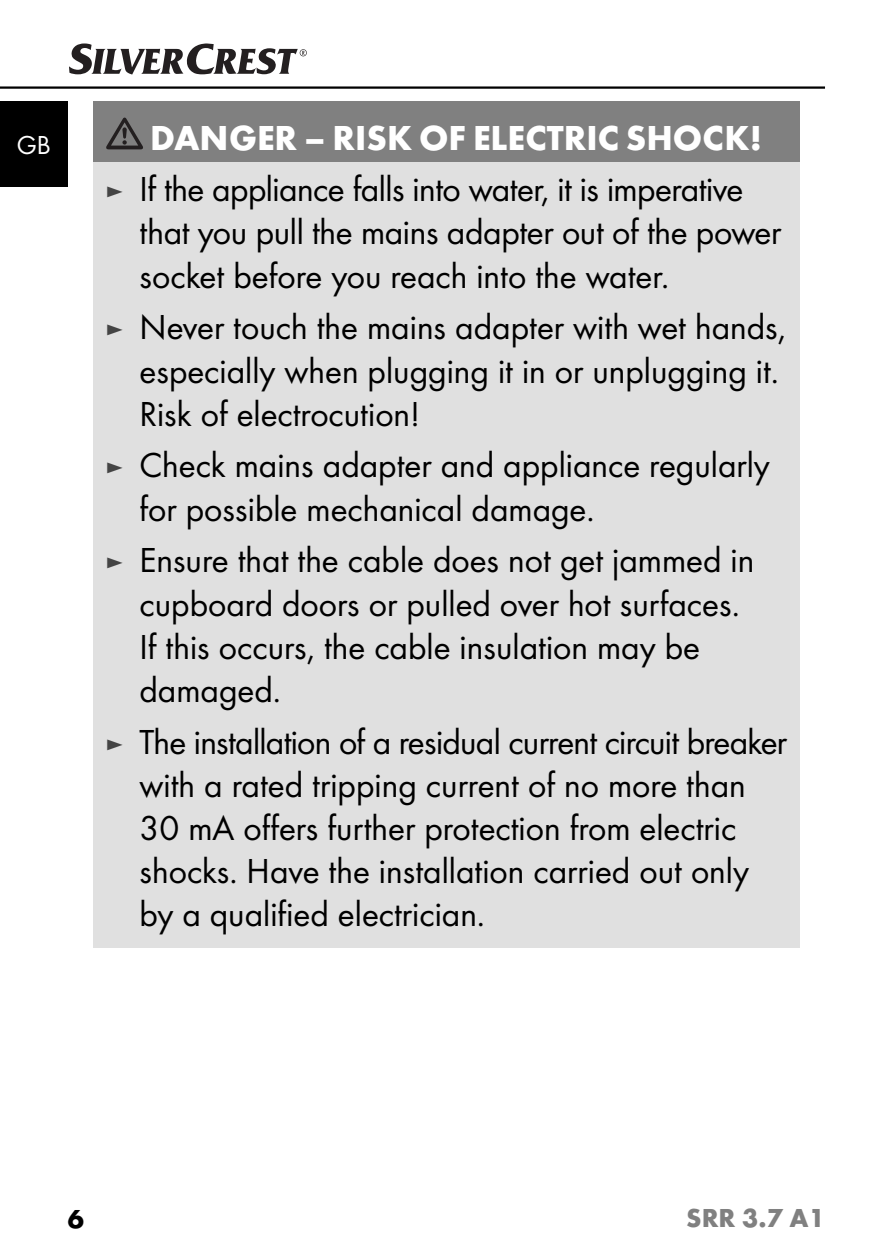
<style>
.page{position:relative;width:893px;height:1259px;background:#fff}
.page>*{position:absolute;margin:0;border:0;box-sizing:border-box;transform-origin:0 0}
.t1{font:36px/43.2px "Futura Boo";color:#000}
.t2{font:700 36px "Futura";color:#fff}
.t3{font:700 27px "Futura";color:#808080}
.t4{font:27px "Futura Boo";color:#fff}
.t5{font:700 27px "Futura";color:#000}
.s1{font-size:27px;color:#444}
</style>
<div class="page">
<hr style="left:0;top:86px;width:825px;height:3px;background:#000">
<div style="left:0;top:101px;width:68px;height:85px;background:#000"></div>
<svg style="left:69px;top:43px;width:238px;height:32px"></svg>
<div style="left:93px;top:101px;width:706px;height:61px;background:#808080"></div>
<div style="left:93px;top:162px;width:706px;height:786px;background:#e0e0e0"></div>
<svg style="left:106px;top:118px;width:37px;height:31px"></svg>
<p class="t4" style="left:17px;top:132px;width:35px">GB</p>
<p class="t2" style="left:150px;top:124px;width:613px">DANGER – RISK OF ELECTRIC SHOCK!</p>
<p class="t1" style="left:139px;top:170px;width:643px;text-indent:-34px"><span class="s1">►</span> If the appliance falls into water, it is imperative that you pull the mains adapter out of the power socket before you reach into the water.</p>
<p class="t1" style="left:139px;top:308px;width:648px;text-indent:-34px"><span class="s1">►</span> Never touch the mains adapter with wet hands, especially when plugging it in or unplugging it.<br>Risk of electrocution!</p>
<p class="t1" style="left:139px;top:446px;width:632px;text-indent:-34px"><span class="s1">►</span> Check mains adapter and appliance regularly for possible mechanical damage.</p>
<p class="t1" style="left:139px;top:541px;width:616px;text-indent:-34px"><span class="s1">►</span> Ensure that the cable does not get jammed in cupboard doors or pulled over hot surfaces.<br>If this occurs, the cable insulation may be damaged.</p>
<p class="t1" style="left:139px;top:722px;width:649px;text-indent:-34px"><span class="s1">►</span> The installation of a residual current circuit breaker with a rated tripping current of no more than 30 mA offers further protection from electric shocks. Have the installation carried out only by a qualified electrician.</p>
<p class="t5" style="left:68px;top:1209px;width:18px">6</p>
<p class="t3" style="left:686px;top:1208px;width:140px">SRR 3.7 A1</p>
</div>
